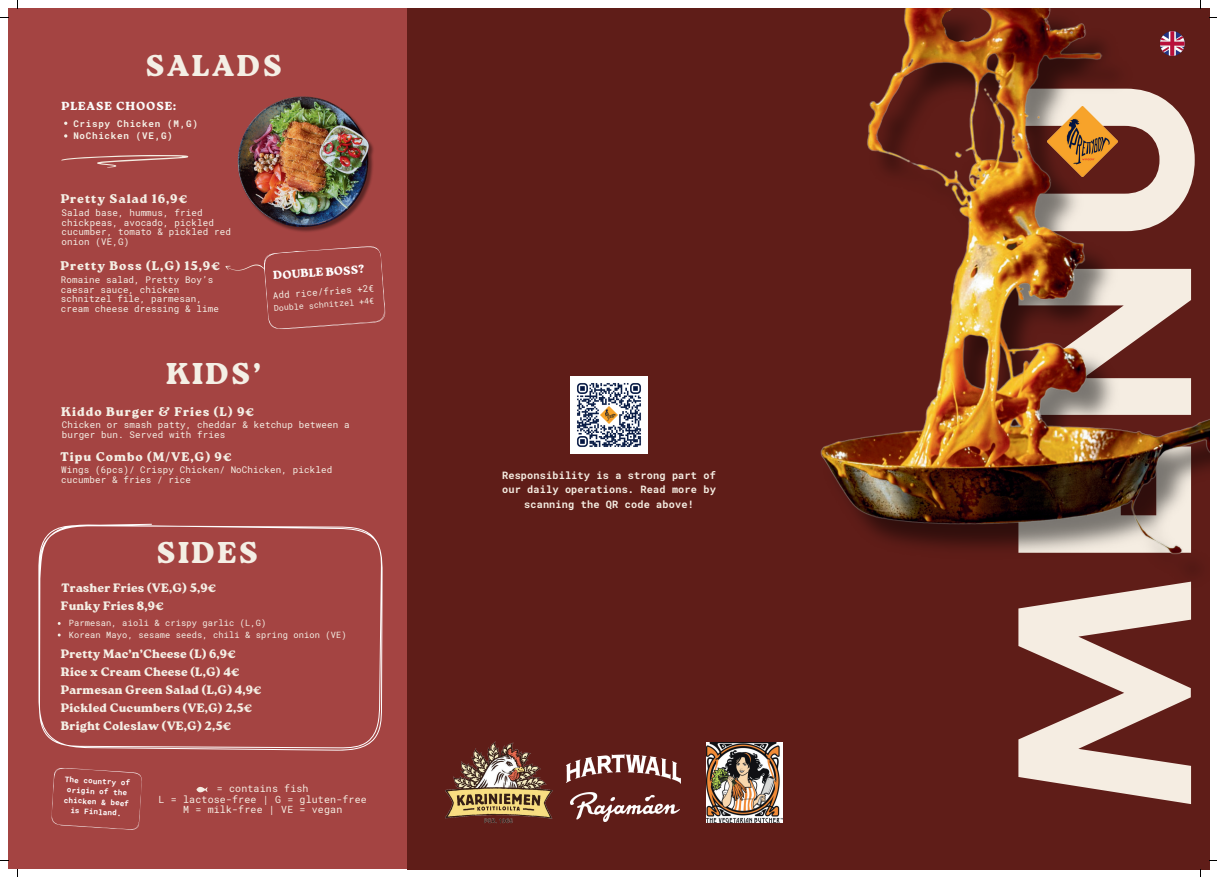
<style>
.page{position:relative;width:1217px;height:877px;background:#fff}
.page>*{position:absolute;margin:0;border:0;box-sizing:border-box;transform-origin:0 0}
.t1{font:700 246.4px "Mont";color:#f5ede2}
.t2{font:800 30px "Roca Two";letter-spacing:.075em;color:#f4efe5}
.t3{font:800 12.5px "Roca Two";letter-spacing:.075em;color:#f4efe5}
.t4{font:800 12.2px/18px "Roca Two";letter-spacing:.015em;color:#f4efe5}
.t5{font:800 11.7px "Roca Two";letter-spacing:.075em;color:#fafbfa}
.t6{font:800 11.6px "Roca Two";color:#fff}
.t7{font:700 10.2px/14.2px "Roboto Mono";letter-spacing:.015em;color:#f5ede2;text-align:center}
.t8{font:9.9px/10.5px "Roboto Mono";letter-spacing:.015em;color:#f5ede2;text-align:center}
.t9{font:9.2px/9.8px "Roboto Mono";letter-spacing:.015em;color:#f4efe5}
.t10{font:700 9.2px/12.7px "Roboto Mono";letter-spacing:.075em;color:#f4efe5}
.t11{font:8.7px/11.6px "Roboto Mono";letter-spacing:.015em;color:#f4efe5}
.t12{font:8.2px "Roboto Mono";color:#f4efe5}
.t13{font:700 7.6px/10.2px "Roboto Mono";color:#fff;text-align:center}
</style>
<div class="page">
<div style="left:8px;top:8px;width:1200px;height:861px;background:#a44442"></div>
<div style="left:407px;top:8px;width:801px;height:861px;background:#5f1d18"></div>
<img style="left:445px;top:741px;width:108px;height:83px">
<img style="left:566px;top:754px;width:114px;height:29px">
<img style="left:782px;top:8px;width:426px;height:737px">
<img style="left:1046px;top:107px;width:70px;height:69px">
<svg style="left:38px;top:523px;width:344px;height:227px"></svg>
<img style="left:237px;top:96px;width:137px;height:136px">
<svg style="left:61px;top:155px;width:127px;height:13px"></svg>
<svg style="left:196px;top:786px;width:12px;height:7px"></svg>
<svg style="left:225px;top:246px;width:160px;height:83px"></svg>
<img style="left:570px;top:376px;width:77px;height:77px">
<svg style="left:51px;top:768px;width:91px;height:61px"></svg>
<img style="left:570px;top:792px;width:109px;height:29px">
<img style="left:706px;top:742px;width:76px;height:80px">
<svg style="left:1159px;top:31px;width:25px;height:25px"></svg>
<h2 class="t2" style="left:145px;top:48px;width:138px">SALADS</h2>
<p class="t5" style="left:61px;top:99px;width:116px">PLEASE CHOOSE:</p>
<p class="t10" style="left:73px;top:117px;width:126px">Crispy Chicken (M,G)<br>NoChicken (VE,G)</p>
<h3 class="t3" style="left:61px;top:191px;width:129px">Pretty Salad 16,9€</h3>
<p class="t9" style="left:62px;top:207px;width:171px">Salad base, hummus, fried chickpeas, avocado, pickled cucumber, tomato &amp; pickled red onion (VE,G)</p>
<h3 class="t3" style="left:61px;top:258px;width:161px">Pretty Boss (L,G) 15,9€</h3>
<p class="t9" style="left:61px;top:274px;width:159px">Romaine salad, Pretty Boy’s caesar sauce, chicken schnitzel file, parmesan, cream cheese dressing &amp; lime</p>
<p class="t6" style="left:273px;top:268px;width:93px;rotate:-4deg">DOUBLE BOSS?</p>
<p class="t9" style="left:272px;top:290px;width:103px;rotate:-4deg">Add rice/fries +2€</p>
<p class="t12" style="left:273px;top:302px;width:102px;rotate:-4deg">Double schnitzel +4€</p>
<h2 class="t2" style="left:166px;top:356px;width:96px">KIDS’</h2>
<h3 class="t3" style="left:61px;top:404px;width:195px">Kiddo Burger &amp; Fries (L) 9€</h3>
<p class="t9" style="left:62px;top:420px;width:289px">Chicken or smash patty, cheddar &amp; ketchup between a burger bun. Served with fries</p>
<h3 class="t3" style="left:61px;top:449px;width:173px">Tipu Combo (M/VE,G) 9€</h3>
<p class="t9" style="left:61px;top:464px;width:272px">Wings (6pcs)/ Crispy Chicken/ NoChicken, pickled cucumber &amp; fries / rice</p>
<h2 class="t2" style="left:156px;top:534px;width:104px">SIDES</h2>
<h3 class="t4" style="left:61px;top:579px;width:157px">Trasher Fries (VE,G) 5,9€<br>Funky Fries 8,9€</h3>
<p class="t11" style="left:69px;top:617px;width:279px">Parmesan, aioli &amp; crispy garlic (L,G)<br>Korean Mayo, sesame seeds, chili &amp; spring onion (VE)</p>
<h3 class="t4" style="left:61px;top:645px;width:203px">Pretty Mac’n’Cheese (L) 6,9€<br>Rice x Cream Cheese (L,G) 4€<br>Parmesan Green Salad (L,G) 4,9€<br>Pickled Cucumbers (VE,G) 2,5€<br>Bright Coleslaw (VE,G) 2,5€</h3>
<p class="t13" style="left:65px;top:773px;width:66px;rotate:3deg">The country of origin of the chicken &amp; beef is Finland.</p>
<p class="t8" style="left:159px;top:782px;width:210px">= contains fish<br>L = lactose-free | G = gluten-free<br>M = milk-free | VE = vegan</p>
<p class="t7" style="left:502px;top:468px;width:215px">Responsibility is a strong part of our daily operations. Read more by scanning the QR code above!</p>
<h1 class="t1" style="left:944px;top:812px;width:743px;rotate:-90deg">MENU</h1>
</div>
